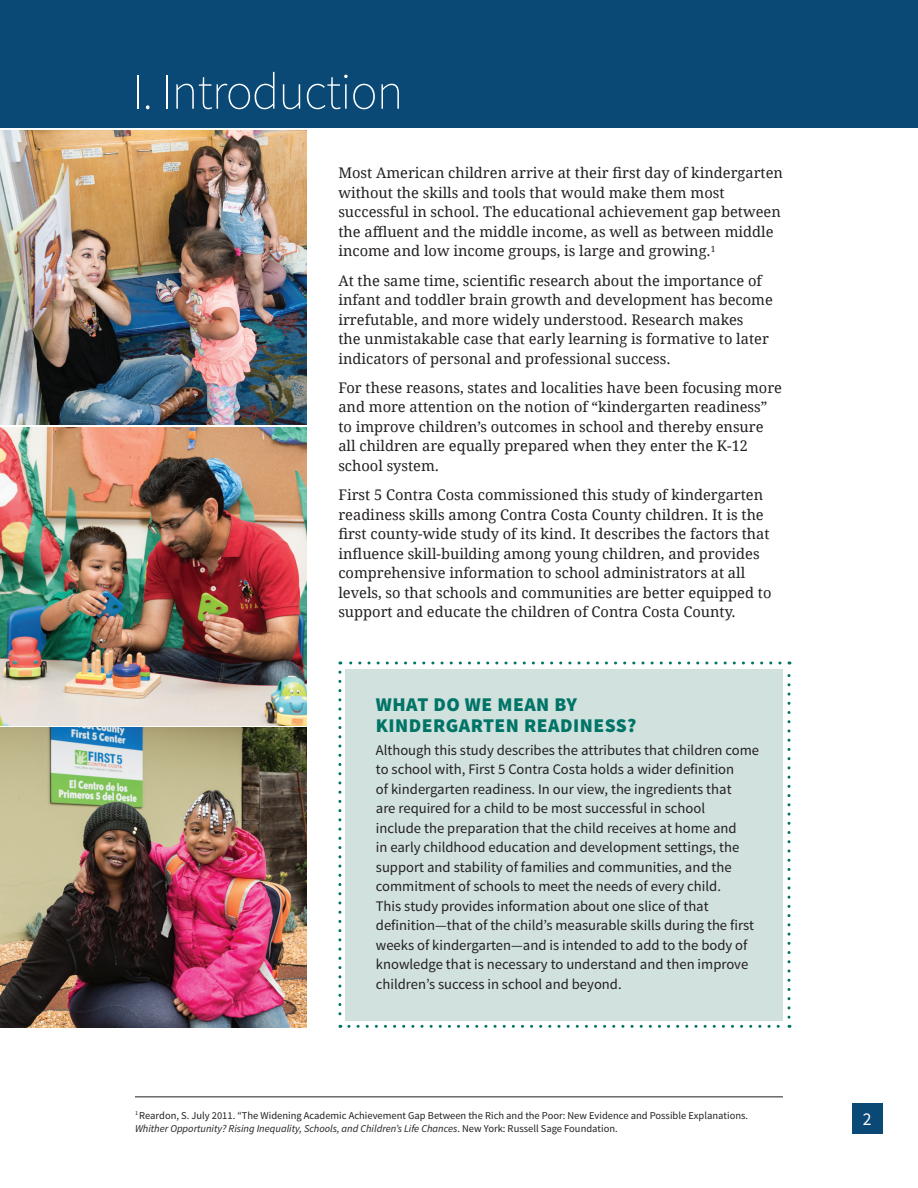
<style>
.page{position:relative;width:918px;height:1188px;background:#fff}
.page>*{position:absolute;margin:0;border:0;box-sizing:border-box;transform-origin:0 0}
.t1{font:200 51px "Source Sans Pro";letter-spacing:-.02em;color:#fff}
.t2{font:900 19.5px/21px "Source Sans Pro";letter-spacing:.025em;color:#007467}
.t3{font:18px "Source Sans Pro";color:#fff}
.t4{font:14.7px/19.5px "Droid Serif";color:#231f20}
.t5{font:14.7px/19.5px "Source Sans Pro";color:#231f20}
.t6{font:10.5px/13.5px "Source Sans Pro";color:#231f20}
.s1{font-style:italic}
</style>
<div class="page">
<div style="left:852px;top:1103px;width:31px;height:31px;background:#0a4975"></div>
<img style="left:0;top:727px;width:307px;height:301px">
<div style="left:346px;top:669px;width:437px;height:351px;background:#d1e1de"></div>
<div style="left:0;top:0;width:918px;height:127px;background:#0a4975"></div>
<svg style="left:338px;top:672px;width:3px;height:356px"></svg>
<svg style="left:349px;top:1025px;width:441px;height:3px"></svg>
<svg style="left:788px;top:662px;width:2px;height:355px"></svg>
<svg style="left:340px;top:662px;width:440px;height:2px"></svg>
<hr style="left:135px;top:1096px;width:648px;height:1px;background:#231f20">
<img style="left:0;top:130px;width:307px;height:295px">
<img style="left:0;top:428px;width:307px;height:297px">
<h1 class="t1" style="left:132px;top:61px;width:273px">I. Introduction</h1>
<p class="t4" style="left:338px;top:163px;width:446px">Most American children arrive at their first day of kindergarten without the skills and tools that would make them most successful in school. The educational achievement gap between the affluent and the middle income, as well as between middle income and low income groups, is large and growing.<sup>1</sup></p>
<p class="t4" style="left:338px;top:270px;width:436px">At the same time, scientific research about the importance of infant and toddler brain growth and development has become irrefutable, and more widely understood. Research makes<br>the unmistakable case that early learning is formative to later indicators of personal and professional success.</p>
<p class="t4" style="left:338px;top:377px;width:445px">For these reasons, states and localities have been focusing more and more attention on the notion of “kindergarten readiness” to improve children’s outcomes in school and thereby ensure all children are equally prepared when they enter the K-12 school system.</p>
<p class="t4" style="left:338px;top:485px;width:435px">First 5 Contra Costa commissioned this study of kindergarten readiness skills among Contra Costa County children. It is the first county-wide study of its kind. It describes the factors that influence skill-building among young children, and provides comprehensive information to school administrators at all levels, so that schools and communities are better equipped to support and educate the children of Contra Costa County.</p>
<h2 class="t2" style="left:376px;top:695px;width:262px">WHAT DO WE MEAN BY<br>KINDERGARTEN READINESS?</h2>
<p class="t5" style="left:376px;top:740px;width:385px">Although this study describes the attributes that children come to school with, First 5 Contra Costa holds a wider definition<br>of kindergarten readiness. In our view, the ingredients that<br>are required for a child to be most successful in school<br>include the preparation that the child receives at home and<br>in early childhood education and development settings, the support and stability of families and communities, and the commitment of schools to meet the needs of every child.<br>This study provides information about one slice of that definition—that of the child’s measurable skills during the first weeks of kindergarten—and is intended to add to the body of knowledge that is necessary to understand and then improve children’s success in school and beyond.</p>
<p class="t6" style="left:135px;top:1109px;width:615px"><sup>1</sup> Reardon, S. July 2011. “The Widening Academic Achievement Gap Between the Rich and the Poor: New Evidence and Possible Explanations.<br><span class="s1">Whither Opportunity? Rising Inequality, Schools, and Children’s Life Chances</span>. New York: Russell Sage Foundation.</p>
<p class="t3" style="left:863px;top:1108px;width:10px">2</p>
</div>
